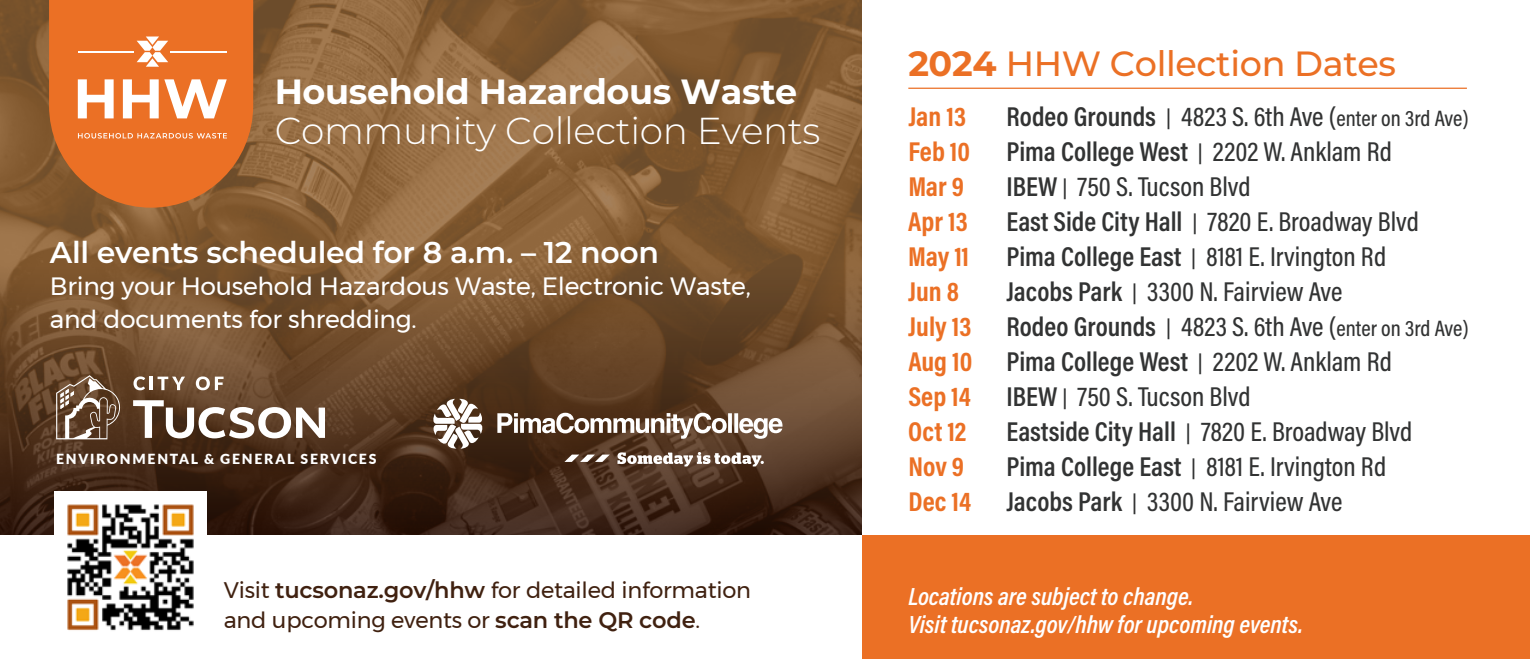
<style>
.page{position:relative;width:1530px;height:659px;background:#fff}
.page>*{position:absolute;margin:0;border:0;box-sizing:border-box;transform-origin:0 0}
.t1{font:300 37.5px "Montserrat";letter-spacing:-.01em;color:#fff}
.t2{font:700 35px "Montserrat";letter-spacing:-.01em;color:#fff}
.t3{font:500 35px "Montserrat";letter-spacing:-.01em;color:#eb7025}
.t4{font:600 30px "Montserrat";letter-spacing:-.01em;color:#fff}
.t5{font:500 27.5px "Acumin Pro Cond";color:#323333}
.t6{font:600 27.5px/35px "Acumin Pro Cond";color:#323333}
.t7{font:700 27.5px "Acumin Pro Cond";color:#eb7025}
.t8{font:25px/32.5px "Montserrat";letter-spacing:-.01em;color:#fff}
.t9{font:italic 600 25px/27.5px "Acumin Pro Cond";color:#fff}
.t10{font:500 22.5px "Acumin Pro Cond";color:#323333}
.t11{font:22.5px/30px "Montserrat";letter-spacing:-.01em;color:#402110}
.t12{font:900 14px "Lato";letter-spacing:.125em;color:#fff}
.s1{font-weight:600}
.s2{font-weight:700}
.s3{font-weight:600;font-size:27.5px}
.s4{font-weight:600;font-size:20px}
.s5{font-size:27.5px}
.s6{font-size:20px}
.s7{font-weight:500}
.s8{font-weight:700;color:#eb7025}
</style>
<div class="page">
<div style="left:862px;top:535px;width:668px;height:124px;background:#eb7025"></div>
<img style="left:0;top:0;width:862px;height:535px">
<svg style="left:497px;top:413px;width:286px;height:26px"></svg>
<svg style="left:432px;top:398px;width:51px;height:51px"></svg>
<svg style="left:617px;top:452px;width:147px;height:14px"></svg>
<svg style="left:564px;top:454px;width:46px;height:8px"></svg>
<img style="left:55px;top:491px;width:152px;height:140px">
<svg style="left:133px;top:400px;width:192px;height:38px"></svg>
<svg style="left:134px;top:376px;width:51px;height:14px"></svg>
<svg style="left:196px;top:376px;width:28px;height:14px"></svg>
<svg style="left:56px;top:375px;width:64px;height:64px;background:#7f6753"></svg>
<svg style="left:49px;top:0;width:204px;height:208px;background:#dd6d27"></svg>
<svg style="left:78px;top:79px;width:36px;height:39px"></svg>
<svg style="left:123px;top:79px;width:104px;height:39px"></svg>
<svg style="left:137px;top:36px;width:31px;height:31px"></svg>
<hr style="left:78px;top:51px;width:56px;height:2px;background:#fff">
<hr style="left:171px;top:52px;width:56px;height:1px;background:#fff">
<svg style="left:78px;top:133px;width:149px;height:5px"></svg>
<hr style="left:908px;top:88px;width:559px;height:1px;background:#eb7025">
<p class="t2" style="left:275px;top:66px;width:524px">Household Hazardous Waste</p>
<h1 class="t1" style="left:275px;top:105px;width:547px">Community Collection Events</h1>
<p class="t4" style="left:50px;top:231px;width:611px">All events scheduled for 8 a.m. – 12 noon</p>
<p class="t8" style="left:50px;top:270px;width:702px">Bring your Household Hazardous Waste, Electronic Waste, and documents for shredding.</p>
<p class="t12" style="left:56px;top:448px;width:322px">ENVIRONMENTAL &amp; GENERAL SERVICES</p>
<p class="t11" style="left:224px;top:574px;width:529px">Visit <span class="s1">tucsonaz.gov/hhw</span> for detailed information and upcoming events or <span class="s1">scan the QR code</span>.</p>
<p class="t3" style="left:908px;top:39px;width:489px"><span class="s2">2024</span> HHW Collection Dates</p>
<p class="t7" style="left:908px;top:99px;width:59px">Jan 13</p>
<p class="t10" style="left:1007px;top:104px;width:464px"><span class="s3">Rodeo Grounds</span> <span class="s4">|</span> <span class="s5">4823 S. 6th Ave (</span>enter on 3rd Ave)</p>
<p class="t7" style="left:908px;top:134px;width:63px">Feb 10</p>
<p class="t6" style="left:1007px;top:134px;width:387px">Pima College West <span class="s6">|</span> <span class="s7">2202 W. Anklam Rd</span></p>
<p class="t7" style="left:908px;top:169px;width:57px">Mar 9</p>
<p class="t5" style="left:1007px;top:169px;width:246px"><span class="s1">IBEW</span> <span class="s4">|</span> 750 S. Tucson Blvd</p>
<p class="t7" style="left:908px;top:204px;width:61px">Apr 13</p>
<p class="t5" style="left:1007px;top:204px;width:414px"><span class="s1">East Side City Hall</span> <span class="s4">|</span> 7820 E. Broadway Blvd</p>
<p class="t7" style="left:908px;top:239px;width:62px">May 11</p>
<p class="t5" style="left:1007px;top:239px;width:381px"><span class="s1">Pima College East</span> <span class="s4">|</span> 8181 E. Irvington Rd</p>
<p class="t7" style="left:908px;top:274px;width:52px">Jun 8</p>
<p class="t5" style="left:1007px;top:274px;width:337px"><span class="s1">Jacobs Park</span> <span class="s4">|</span> 3300 N. Fairview Ave</p>
<p class="t7" style="left:908px;top:309px;width:64px">July 13</p>
<p class="t10" style="left:1007px;top:314px;width:464px"><span class="s3">Rodeo Grounds</span> <span class="s4">|</span> <span class="s5">4823 S. 6th Ave (</span>enter on 3rd Ave)</p>
<p class="t6" style="left:908px;top:344px;width:485px"><span class="s8">Aug 10</span> Pima College West <span class="s6">|</span> <span class="s7">2202 W. Anklam Rd<br></span><span class="s8">Sep 14</span></p>
<p class="t5" style="left:1007px;top:379px;width:246px"><span class="s1">IBEW</span> <span class="s4">|</span> 750 S. Tucson Blvd</p>
<p class="t7" style="left:908px;top:414px;width:60px">Oct 12</p>
<p class="t5" style="left:1007px;top:414px;width:407px"><span class="s1">Eastside City Hall</span> <span class="s4">|</span> 7820 E. Broadway Blvd</p>
<p class="t7" style="left:908px;top:449px;width:57px">Nov 9</p>
<p class="t5" style="left:1007px;top:449px;width:381px"><span class="s1">Pima College East</span> <span class="s4">|</span> 8181 E. Irvington Rd</p>
<p class="t7" style="left:908px;top:484px;width:64px">Dec 14</p>
<p class="t5" style="left:1007px;top:484px;width:337px"><span class="s1">Jacobs Park</span> <span class="s4">|</span> 3300 N. Fairview Ave</p>
<p class="t9" style="left:908px;top:582px;width:396px">Locations are subject to change.<br>Visit tucsonaz.gov/hhw for upcoming events.</p>
</div>
